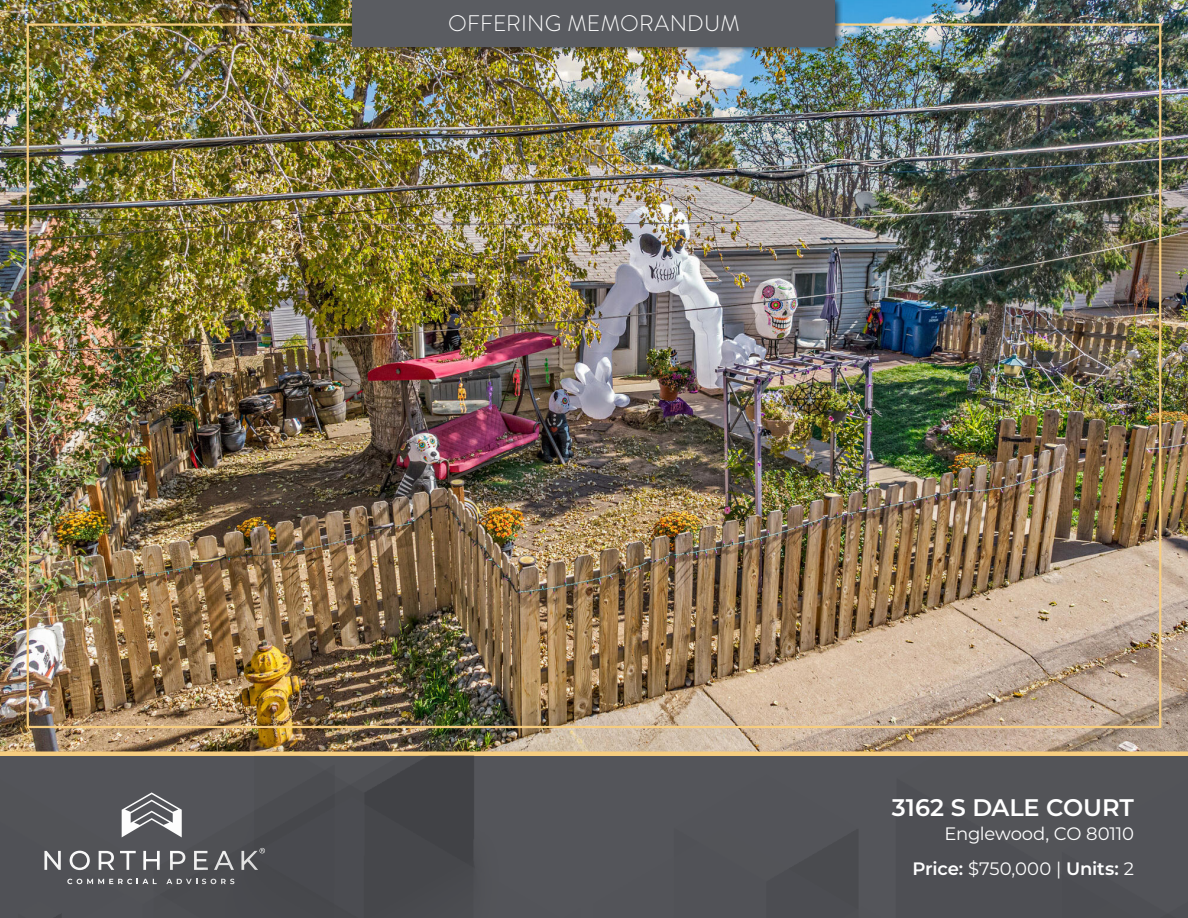
<style>
.page{position:relative;width:1188px;height:918px;background:#fff}
.page>*{position:absolute;margin:0;border:0;box-sizing:border-box;transform-origin:0 0}
.Body{font:600 24px "Montserrat";letter-spacing:-.005em;color:#fff}
.swot_title{font:300 22.5px "Brandon Grotesque";letter-spacing:.01em;color:#fff}
.Body-2{font:600 18px "Montserrat";letter-spacing:-.01em;color:#fff}
.Body-3{font:18px "Montserrat";letter-spacing:-.015em;color:#fff}
.s1{font-weight:400}
</style>
<div class="page">
<img style="left:0;top:0;width:1188px;height:756px">
<div style="left:348px;top:0;width:495px;height:55px;background:#231f20;opacity:.75"></div>
<div style="left:352px;top:0;width:484px;height:46px;background:#5a5c61"></div>
<img style="left:0;top:755px;width:580px;height:163px">
<div style="left:593px;top:755px;width:595px;height:163px;background:#535458"></div>
<p class="swot_title" style="left:448px;top:8px;width:293px">OFFERING MEMORANDUM</p>
<p class="Body" style="left:892px;top:791px;width:244px">3162 S DALE COURT</p>
<p class="Body-3" style="left:945px;top:822px;width:191px">Englewood, CO 80110</p>
<p class="Body-2" style="left:913px;top:856px;width:223px">Price: <span class="s1">$750,000 |</span> Units: <span class="s1">2</span></p>
</div>
